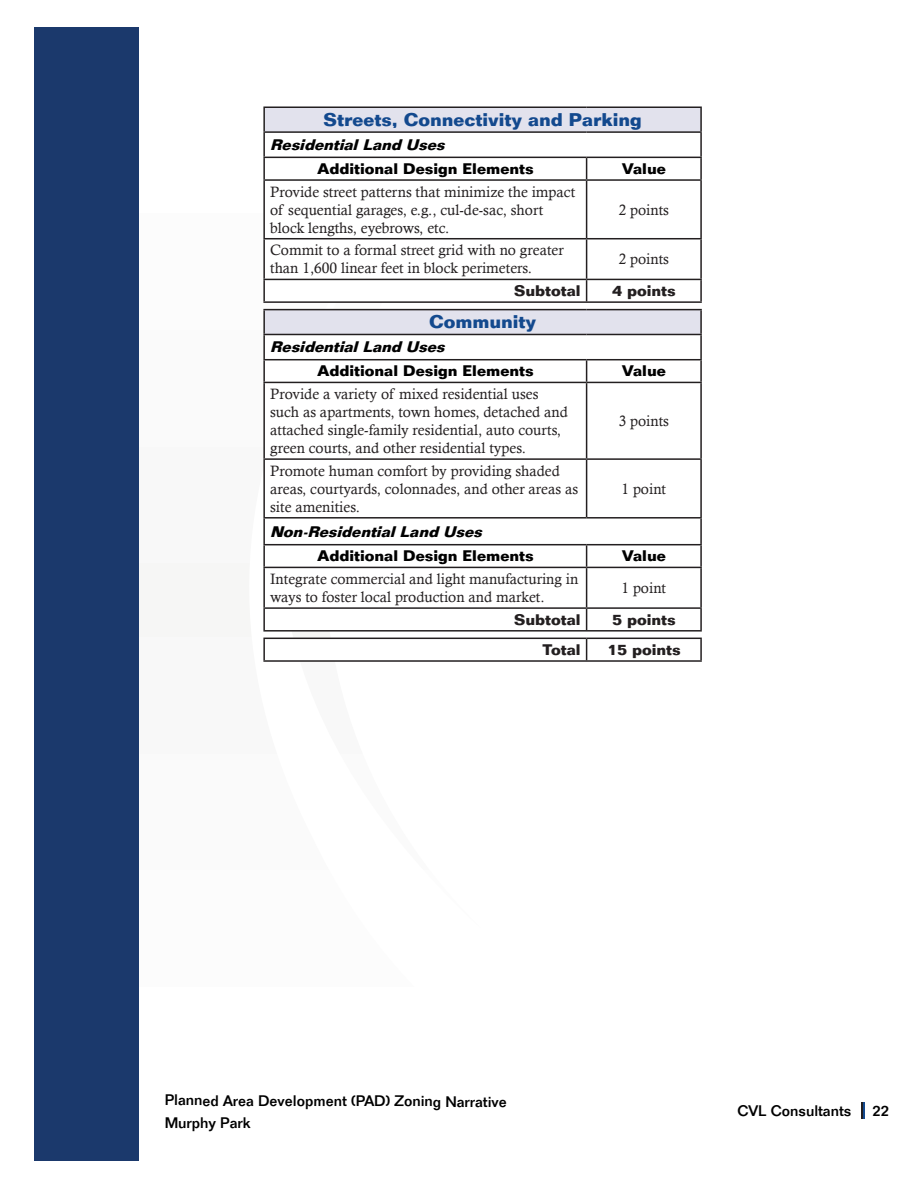
<style>
.page{position:relative;width:918px;height:1188px;background:#fff}
.page>*{position:absolute;margin:0;border:0;box-sizing:border-box;transform-origin:0 0}
.t1{font:700 18px "Folio Std";color:#13498e}
.t2{font:15px/18px "Calisto";color:#231f20}
.t3{font:700 15px "Folio Std";color:#000}
.t4{font:500 15px/21.9px "Folio Std";letter-spacing:-.005em;color:#000}
.t5{font:italic 700 15px "Folio Std";color:#000}
.t6{font:700 15px "Folio Std";color:#231f20}
</style>
<div class="page">
<div style="left:35px;top:27px;width:104px;height:1134px;background:#1b396c"></div>
<svg style="left:861px;top:1103px;width:3px;height:16px"></svg>
<div style="left:264px;top:107px;width:437px;height:25px;background:#e2e2ed"></div>
<svg style="left:265px;top:156px;width:435px;height:145px"></svg>
<hr style="left:263px;top:106px;width:324px;height:2px;background:#231f20">
<hr style="left:263px;top:108px;width:2px;height:23px;background:#231f20">
<hr style="left:587px;top:106px;width:115px;height:2px;background:#231f20">
<hr style="left:700px;top:108px;width:2px;height:23px;background:#231f20">
<hr style="left:263px;top:131px;width:324px;height:2px;background:#231f20">
<hr style="left:263px;top:133px;width:2px;height:24px;background:#231f20">
<hr style="left:587px;top:131px;width:115px;height:2px;background:#231f20">
<hr style="left:700px;top:133px;width:2px;height:24px;background:#231f20">
<hr style="left:263px;top:157px;width:324px;height:1px;background:#231f20">
<hr style="left:263px;top:158px;width:2px;height:21px;background:#231f20">
<hr style="left:587px;top:157px;width:115px;height:1px;background:#231f20">
<svg style="left:586px;top:158px;width:1px;height:21px"></svg>
<hr style="left:700px;top:158px;width:2px;height:21px;background:#231f20">
<hr style="left:263px;top:179px;width:324px;height:2px;background:#231f20">
<hr style="left:263px;top:181px;width:2px;height:57px;background:#231f20">
<hr style="left:587px;top:179px;width:115px;height:2px;background:#231f20">
<hr style="left:586px;top:181px;width:1px;height:57px;background:#231f20">
<hr style="left:700px;top:181px;width:2px;height:57px;background:#231f20">
<hr style="left:263px;top:238px;width:324px;height:1px;background:#231f20">
<hr style="left:263px;top:239px;width:2px;height:40px;background:#231f20">
<hr style="left:587px;top:238px;width:115px;height:1px;background:#231f20">
<hr style="left:586px;top:239px;width:1px;height:40px;background:#231f20">
<hr style="left:700px;top:239px;width:2px;height:40px;background:#231f20">
<hr style="left:263px;top:279px;width:324px;height:1px;background:#231f20">
<hr style="left:263px;top:280px;width:2px;height:21px;background:#231f20">
<hr style="left:587px;top:279px;width:115px;height:1px;background:#231f20">
<svg style="left:586px;top:280px;width:1px;height:21px"></svg>
<hr style="left:700px;top:280px;width:2px;height:21px;background:#231f20">
<hr style="left:263px;top:301px;width:439px;height:2px;background:#231f20">
<div style="left:264px;top:310px;width:437px;height:24px;background:#e2e2ed"></div>
<svg style="left:265px;top:335px;width:435px;height:295px"></svg>
<hr style="left:263px;top:309px;width:324px;height:1px;background:#231f20">
<hr style="left:263px;top:310px;width:2px;height:24px;background:#231f20">
<hr style="left:587px;top:309px;width:115px;height:1px;background:#231f20">
<hr style="left:700px;top:310px;width:2px;height:24px;background:#231f20">
<hr style="left:263px;top:334px;width:324px;height:1px;background:#231f20">
<hr style="left:263px;top:335px;width:2px;height:24px;background:#231f20">
<hr style="left:587px;top:334px;width:115px;height:1px;background:#231f20">
<hr style="left:700px;top:335px;width:2px;height:24px;background:#231f20">
<hr style="left:263px;top:359px;width:324px;height:1px;background:#231f20">
<hr style="left:263px;top:360px;width:2px;height:22px;background:#231f20">
<hr style="left:587px;top:359px;width:115px;height:1px;background:#231f20">
<svg style="left:586px;top:360px;width:1px;height:22px"></svg>
<hr style="left:700px;top:360px;width:2px;height:22px;background:#231f20">
<hr style="left:263px;top:382px;width:324px;height:1px;background:#231f20">
<hr style="left:263px;top:383px;width:2px;height:75px;background:#231f20">
<hr style="left:587px;top:382px;width:115px;height:1px;background:#231f20">
<hr style="left:586px;top:383px;width:1px;height:75px;background:#231f20">
<hr style="left:700px;top:383px;width:2px;height:75px;background:#231f20">
<hr style="left:263px;top:458px;width:324px;height:2px;background:#231f20">
<hr style="left:263px;top:460px;width:2px;height:57px;background:#231f20">
<hr style="left:587px;top:458px;width:115px;height:2px;background:#231f20">
<hr style="left:586px;top:460px;width:1px;height:57px;background:#231f20">
<hr style="left:700px;top:460px;width:2px;height:57px;background:#231f20">
<hr style="left:263px;top:517px;width:324px;height:2px;background:#231f20">
<hr style="left:263px;top:519px;width:2px;height:25px;background:#231f20">
<hr style="left:587px;top:517px;width:115px;height:2px;background:#231f20">
<hr style="left:700px;top:519px;width:2px;height:25px;background:#231f20">
<hr style="left:263px;top:544px;width:324px;height:1px;background:#231f20">
<hr style="left:263px;top:545px;width:2px;height:22px;background:#231f20">
<hr style="left:587px;top:544px;width:115px;height:1px;background:#231f20">
<svg style="left:586px;top:545px;width:1px;height:22px"></svg>
<hr style="left:700px;top:545px;width:2px;height:22px;background:#231f20">
<hr style="left:263px;top:567px;width:324px;height:1px;background:#231f20">
<hr style="left:263px;top:568px;width:2px;height:39px;background:#231f20">
<hr style="left:587px;top:567px;width:115px;height:1px;background:#231f20">
<hr style="left:586px;top:568px;width:1px;height:39px;background:#231f20">
<hr style="left:700px;top:568px;width:2px;height:39px;background:#231f20">
<hr style="left:263px;top:607px;width:324px;height:2px;background:#231f20">
<hr style="left:263px;top:609px;width:2px;height:21px;background:#231f20">
<hr style="left:587px;top:607px;width:115px;height:2px;background:#231f20">
<svg style="left:586px;top:609px;width:1px;height:21px"></svg>
<hr style="left:700px;top:609px;width:2px;height:21px;background:#231f20">
<hr style="left:263px;top:630px;width:439px;height:2px;background:#231f20">
<hr style="left:263px;top:638px;width:324px;height:1px;background:#231f20">
<hr style="left:263px;top:639px;width:2px;height:21px;background:#231f20">
<hr style="left:587px;top:638px;width:115px;height:1px;background:#231f20">
<svg style="left:264px;top:638px;width:436px;height:22px"></svg>
<hr style="left:700px;top:639px;width:2px;height:21px;background:#231f20">
<hr style="left:263px;top:660px;width:439px;height:2px;background:#231f20">
<p class="t1" style="left:323px;top:113px;width:320px">Streets, Connectivity and Parking</p>
<p class="t5" style="left:270px;top:139px;width:180px">Residential Land Uses</p>
<p class="t3" style="left:317px;top:163px;width:218px">Additional Design Elements</p>
<p class="t3" style="left:622px;top:163px;width:46px">Value</p>
<p class="t2" style="left:270px;top:183px;width:307px">Provide street patterns that minimize the impact of sequential garages, e.g., cul-de-sac, short block lengths, eyebrows, etc.</p>
<p class="t2" style="left:619px;top:201px;width:52px">2 points</p>
<p class="t2" style="left:270px;top:241px;width:295px">Commit to a formal street grid with no greater than 1,600 linear feet in block perimeters.</p>
<p class="t2" style="left:619px;top:250px;width:52px">2 points</p>
<p class="t6" style="left:514px;top:285px;width:68px">Subtotal</p>
<p class="t6" style="left:612px;top:285px;width:65px">4 points</p>
<p class="t1" style="left:429px;top:315px;width:108px">Community</p>
<p class="t5" style="left:270px;top:341px;width:180px">Residential Land Uses</p>
<p class="t3" style="left:317px;top:365px;width:218px">Additional Design Elements</p>
<p class="t3" style="left:622px;top:365px;width:46px">Value</p>
<p class="t2" style="left:270px;top:385px;width:299px">Provide a variety of mixed residential uses such as apartments, town homes, detached and attached single-family residential, auto courts, green courts, and other residential types.</p>
<p class="t2" style="left:619px;top:412px;width:52px">3 points</p>
<p class="t2" style="left:270px;top:462px;width:310px">Promote human comfort by providing shaded areas, courtyards, colonnades, and other areas as site amenities.</p>
<p class="t2" style="left:622px;top:480px;width:46px">1 point</p>
<p class="t5" style="left:270px;top:525px;width:217px">Non-Residential Land Uses</p>
<p class="t3" style="left:317px;top:550px;width:218px">Additional Design Elements</p>
<p class="t3" style="left:622px;top:550px;width:46px">Value</p>
<p class="t2" style="left:270px;top:570px;width:310px">Integrate commercial and light manufacturing in ways to foster local production and market.</p>
<p class="t2" style="left:622px;top:579px;width:46px">1 point</p>
<p class="t6" style="left:514px;top:614px;width:68px">Subtotal</p>
<p class="t6" style="left:612px;top:614px;width:65px">5 points</p>
<p class="t6" style="left:543px;top:644px;width:40px">Total</p>
<p class="t6" style="left:607px;top:644px;width:75px">15 points</p>
<p class="t4" style="left:165px;top:1091px;width:344px">Planned Area Development (PAD) Zoning Narrative<br>Murphy Park</p>
<p class="t4" style="left:737px;top:1101px;width:115px">CVL Consultants</p>
<p class="t4" style="left:873px;top:1101px;width:18px">22</p>
</div>
